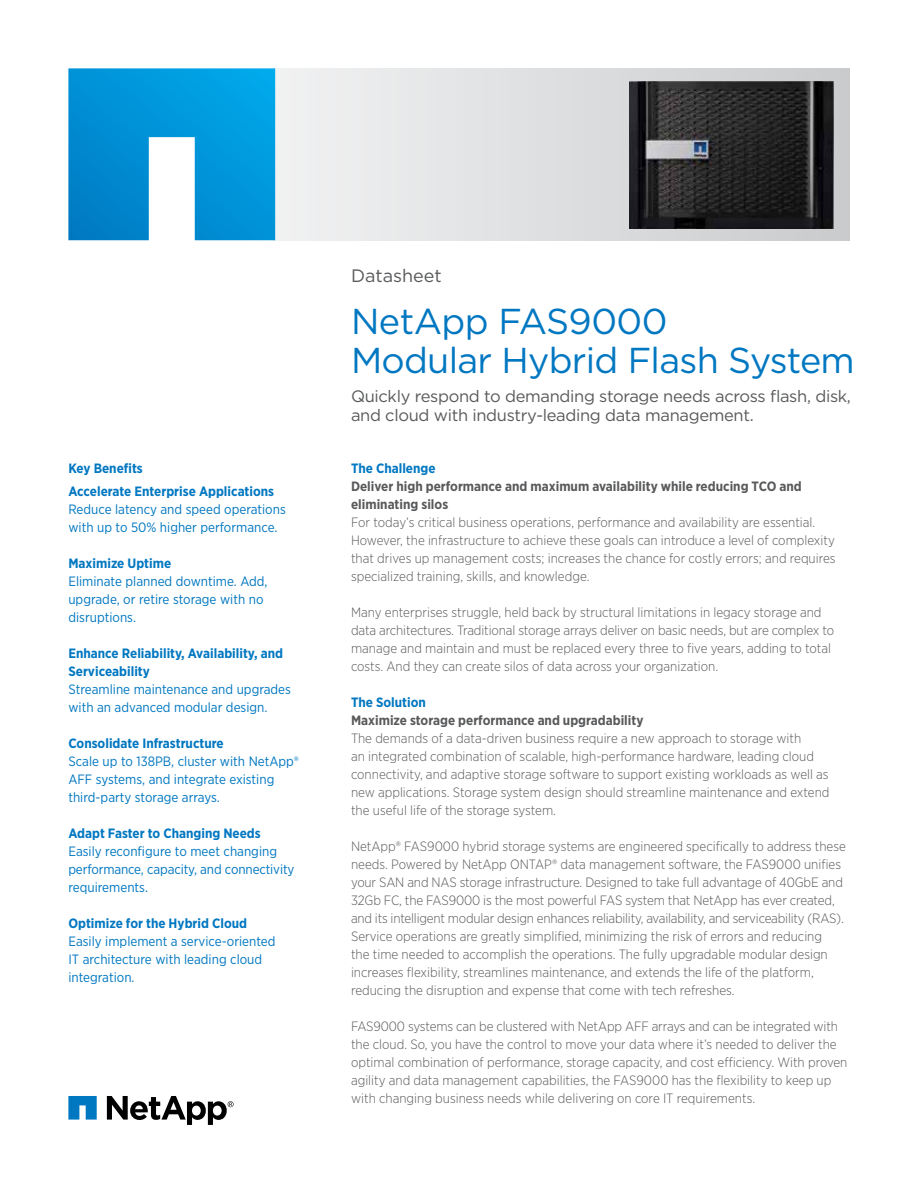
<style>
.page{position:relative;width:918px;height:1188px;background:#fff}
.page>*{position:absolute;margin:0;border:0;box-sizing:border-box;transform-origin:0 0}
.t1{font:36px/39px "Gotham";letter-spacing:-.02em;color:#0077c1}
.t2{font:18px "Gotham";color:#58595b}
.t3{font:16.5px/19.5px "Gotham";letter-spacing:-.02em;color:#58595b}
.t4{font:300 13.5px/18px "Gotham Narrow";color:#58595b}
.t5{font:13.5px/18px "Gotham Narrow";color:#0077c1}
.t6{font:700 13.5px/22.5px "Gotham Narrow";color:#0077c1}
.t7{font:700 13.5px/18px "Gotham Narrow";color:#58595b}
</style>
<div class="page">
<svg style="left:275px;top:68px;width:575px;height:172px"></svg>
<svg style="left:68px;top:68px;width:207px;height:172px"></svg>
<svg style="left:68px;top:1096px;width:29px;height:24px"></svg>
<svg style="left:107px;top:1096px;width:127px;height:29px"></svg>
<img style="left:629px;top:81px;width:204px;height:147px">
<p class="t6" style="left:68px;top:457px;width:207px">Key Benefits<br>Accelerate Enterprise Applications</p>
<p class="t5" style="left:68px;top:500px;width:219px">Reduce latency and speed operations with up to 50% higher performance.</p>
<p class="t6" style="left:68px;top:552px;width:104px">Maximize Uptime</p>
<p class="t5" style="left:68px;top:572px;width:201px">Eliminate planned downtime. Add, upgrade, or retire storage with no disruptions.</p>
<p class="t6" style="left:68px;top:644px;width:216px;line-height:18px">Enhance Reliability, Availability, and<br>Serviceability</p>
<p class="t5" style="left:68px;top:680px;width:224px">Streamline maintenance and upgrades with an advanced modular design.</p>
<p class="t6" style="left:68px;top:732px;width:157px">Consolidate Infrastructure</p>
<p class="t5" style="left:68px;top:752px;width:232px">Scale up to 138PB, cluster with NetApp®<br>AFF systems, and integrate existing third-party storage arrays.</p>
<p class="t6" style="left:68px;top:822px;width:194px">Adapt Faster to Changing Needs</p>
<p class="t5" style="left:68px;top:842px;width:228px">Easily reconfigure to meet changing performance, capacity, and connectivity requirements.</p>
<p class="t6" style="left:68px;top:912px;width:180px">Optimize for the Hybrid Cloud</p>
<p class="t5" style="left:68px;top:932px;width:209px">Easily implement a service-oriented<br>IT architecture with leading cloud integration.</p>
<h2 class="t2" style="left:351px;top:264px;width:92px">Datasheet</h2>
<h1 class="t1" style="left:351px;top:301px;width:505px">NetApp FAS9000<br>Modular Hybrid Flash System</h1>
<p class="t3" style="left:351px;top:386px;width:502px">Quickly respond to demanding storage needs across flash, disk, and cloud with industry-leading data management.</p>
<p class="t6" style="left:351px;top:457px;width:86px">The Challenge</p>
<p class="t7" style="left:351px;top:477px;width:452px">Deliver high performance and maximum availability while reducing TCO and eliminating silos</p>
<p class="t4" style="left:351px;top:513px;width:486px">For today’s critical business operations, performance and availability are essential.<br>However, the infrastructure to achieve these goals can introduce a level of complexity that drives up management costs; increases the chance for costly errors; and requires specialized training, skills, and knowledge.</p>
<p class="t4" style="left:351px;top:603px;width:485px">Many enterprises struggle, held back by structural limitations in legacy storage and data architectures. Traditional storage arrays deliver on basic needs, but are complex to manage and maintain and must be replaced every three to five years, adding to total costs. And they can create silos of data across your organization.</p>
<p class="t6" style="left:351px;top:691px;width:76px">The Solution</p>
<p class="t7" style="left:351px;top:711px;width:294px">Maximize storage performance and upgradability</p>
<p class="t4" style="left:351px;top:729px;width:480px">The demands of a data-driven business require a new approach to storage with<br>an integrated combination of scalable, high-performance hardware, leading cloud connectivity, and adaptive storage software to support existing workloads as well as new applications. Storage system design should streamline maintenance and extend the useful life of the storage system.</p>
<p class="t4" style="left:351px;top:837px;width:496px">NetApp® FAS9000 hybrid storage systems are engineered specifically to address these needs. Powered by NetApp ONTAP® data management software, the FAS9000 unifies your SAN and NAS storage infrastructure. Designed to take full advantage of 40GbE and 32Gb FC, the FAS9000 is the most powerful FAS system that NetApp has ever created, and its intelligent modular design enhances reliability, availability, and serviceability (RAS).<br>Service operations are greatly simplified, minimizing the risk of errors and reducing<br>the time needed to accomplish the operations. The fully upgradable modular design increases flexibility, streamlines maintenance, and extends the life of the platform, reducing the disruption and expense that come with tech refreshes.</p>
<p class="t4" style="left:351px;top:1017px;width:498px">FAS9000 systems can be clustered with NetApp AFF arrays and can be integrated with the cloud. So, you have the control to move your data where it’s needed to deliver the optimal combination of performance, storage capacity, and cost efficiency. With proven agility and data management capabilities, the FAS9000 has the flexibility to keep up with changing business needs while delivering on core IT requirements.</p>
</div>
